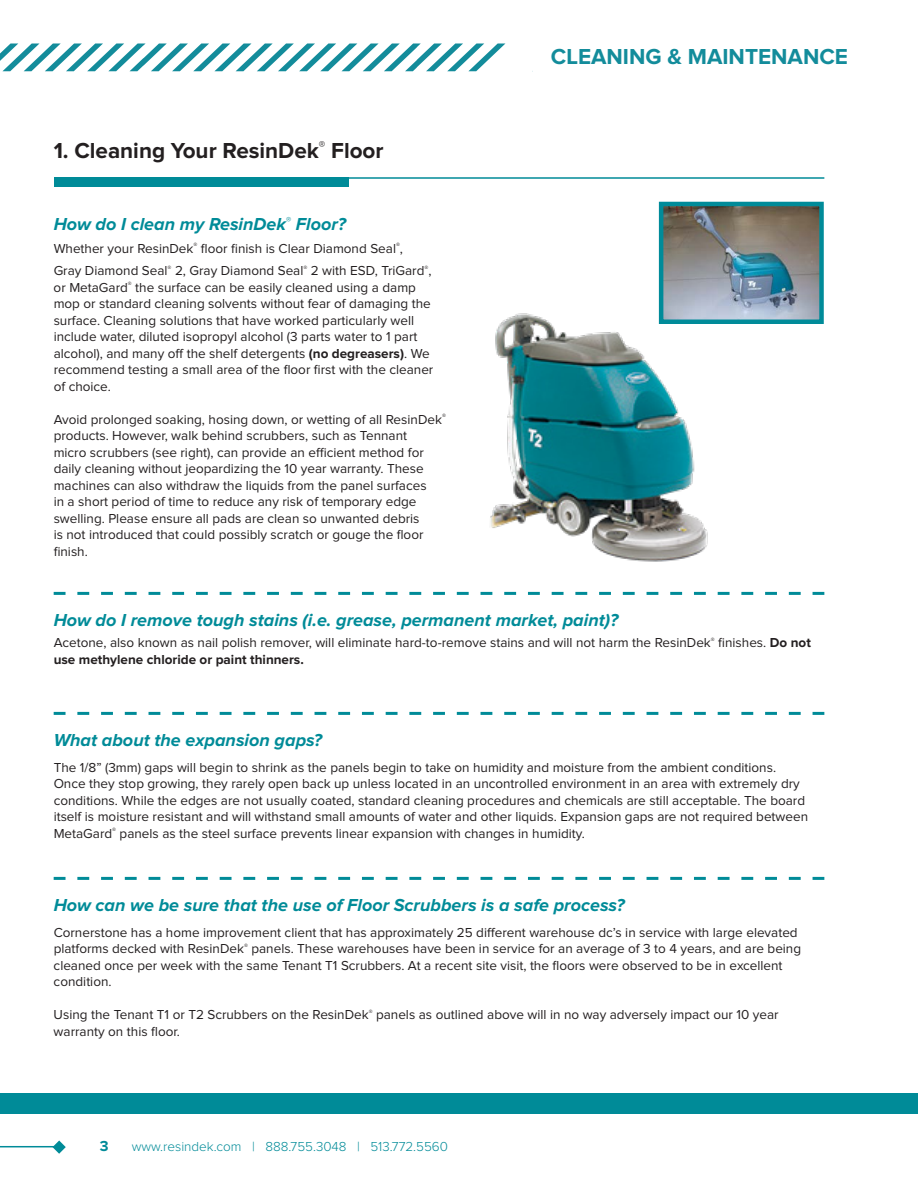
<style>
.page{position:relative;width:918px;height:1188px;background:#fff}
.page>*{position:absolute;margin:0;border:0;box-sizing:border-box;transform-origin:0 0}
.t1{font:700 22.5px "Proxima Nova";color:#231f20}
.t2{font:700 22.5px "Proxima Nova";color:#138c9b}
.t3{font:italic 700 18px "Proxima Nova";color:#008b98}
.t4{font:700 15px "Proxima Nova";color:#008b98}
.t5{font:13.5px/16.5px "Proxima Nova";color:#231f20}
.t6{font:300 13.5px "Proxima Nova";color:#008b98}
.s1{font-weight:700}
</style>
<div class="page">
<hr style="left:0;top:1146px;width:56px;height:1px;background:#008b99">
<svg style="left:53px;top:1141px;width:13px;height:13px"></svg>
<div style="left:0;top:1093px;width:918px;height:20px;background:#008b98"></div>
<svg style="left:0;top:43px;width:533px;height:29px"></svg>
<div style="left:54px;top:177px;width:294px;height:10px;background:#008b98"></div>
<hr style="left:339px;top:177px;width:485px;height:2px;background:#008b98">
<svg style="left:54px;top:592px;width:770px;height:3px"></svg>
<svg style="left:54px;top:712px;width:770px;height:3px"></svg>
<svg style="left:54px;top:877px;width:770px;height:3px"></svg>
<img style="left:490px;top:310px;width:218px;height:252px">
<img style="left:664px;top:207px;width:155px;height:112px">
<div style="left:659px;top:202px;width:165px;height:122px;border:4px solid #008b99"></div>
<p class="t1" style="left:54px;top:140px;width:332px">1. Cleaning Your ResinDek<sup>®</sup> Floor</p>
<p class="t3" style="left:54px;top:216px;width:294px">How do I clean my ResinDek<sup>®</sup> Floor?</p>
<p class="t5" style="left:54px;top:237px;width:379px;line-height:22.5px">Whether your ResinDek<sup>®</sup> floor finish is Clear Diamond Seal<sup>®</sup>,<br>Gray Diamond Seal<sup>®</sup> 2, Gray Diamond Seal<sup>®</sup> 2 with ESD, TriGard<sup>®</sup>,</p>
<p class="t5" style="left:54px;top:279px;width:381px">or MetaGard<sup>®</sup> the surface can be easily cleaned using a damp mop or standard cleaning solvents without fear of damaging the surface. Cleaning solutions that have worked particularly well include water, diluted isopropyl alcohol (3 parts water to 1 part alcohol), and many off the shelf detergents <span class="s1">(no degreasers)</span>. We recommend testing a small area of the floor first with the cleaner of choice.</p>
<p class="t5" style="left:54px;top:411px;width:394px">Avoid prolonged soaking, hosing down, or wetting of all ResinDek<sup>® </sup>products. However, walk behind scrubbers, such as Tennant<br>micro scrubbers (see right), can provide an efficient method for daily cleaning without jeopardizing the 10 year warranty. These machines can also withdraw the liquids from the panel surfaces<br>in a short period of time to reduce any risk of temporary edge swelling. Please ensure all pads are clean so unwanted debris<br>is not introduced that could possibly scratch or gouge the floor finish.</p>
<p class="t2" style="left:551px;top:46px;width:299px">CLEANING &amp; MAINTENANCE</p>
<p class="t3" style="left:54px;top:611px;width:566px">How do I remove tough stains (i.e. grease, permanent market, paint)?</p>
<p class="t5" style="left:54px;top:635px;width:759px">Acetone, also known as nail polish remover, will eliminate hard-to-remove stains and will not harm the ResinDek<sup>®</sup> finishes. <span class="s1">Do not use methylene chloride or paint thinners.</span></p>
<p class="t3" style="left:54px;top:731px;width:270px">What about the expansion gaps?</p>
<p class="t5" style="left:54px;top:759px;width:756px">The 1/8” (3mm) gaps will begin to shrink as the panels begin to take on humidity and moisture from the ambient conditions.<br>Once they stop growing, they rarely open back up unless located in an uncontrolled environment in an area with extremely dry conditions. While the edges are not usually coated, standard cleaning procedures and chemicals are still acceptable. The board itself is moisture resistant and will withstand small amounts of water and other liquids. Expansion gaps are not required between MetaGard<sup>®</sup> panels as the steel surface prevents linear expansion with changes in humidity.</p>
<p class="t3" style="left:54px;top:896px;width:572px">How can we be sure that the use of Floor Scrubbers is a safe process?</p>
<p class="t5" style="left:54px;top:924px;width:749px">Cornerstone has a home improvement client that has approximately 25 different warehouse dc’s in service with large elevated platforms decked with ResinDek<sup>®</sup> panels. These warehouses have been in service for an average of 3 to 4 years, and are being cleaned once per week with the same Tenant T1 Scrubbers. At a recent site visit, the floors were observed to be in excellent condition.</p>
<p class="t5" style="left:54px;top:1007px;width:726px">Using the Tenant T1 or T2 Scrubbers on the ResinDek<sup>®</sup> panels as outlined above will in no way adversely impact our 10 year warranty on this floor.</p>
<p class="t4" style="left:100px;top:1139px;width:10px">3</p>
<p class="t6" style="left:132px;top:1136px;width:318px">www.resindek.com | 888.755.3048 | 513.772.5560</p>
</div>
